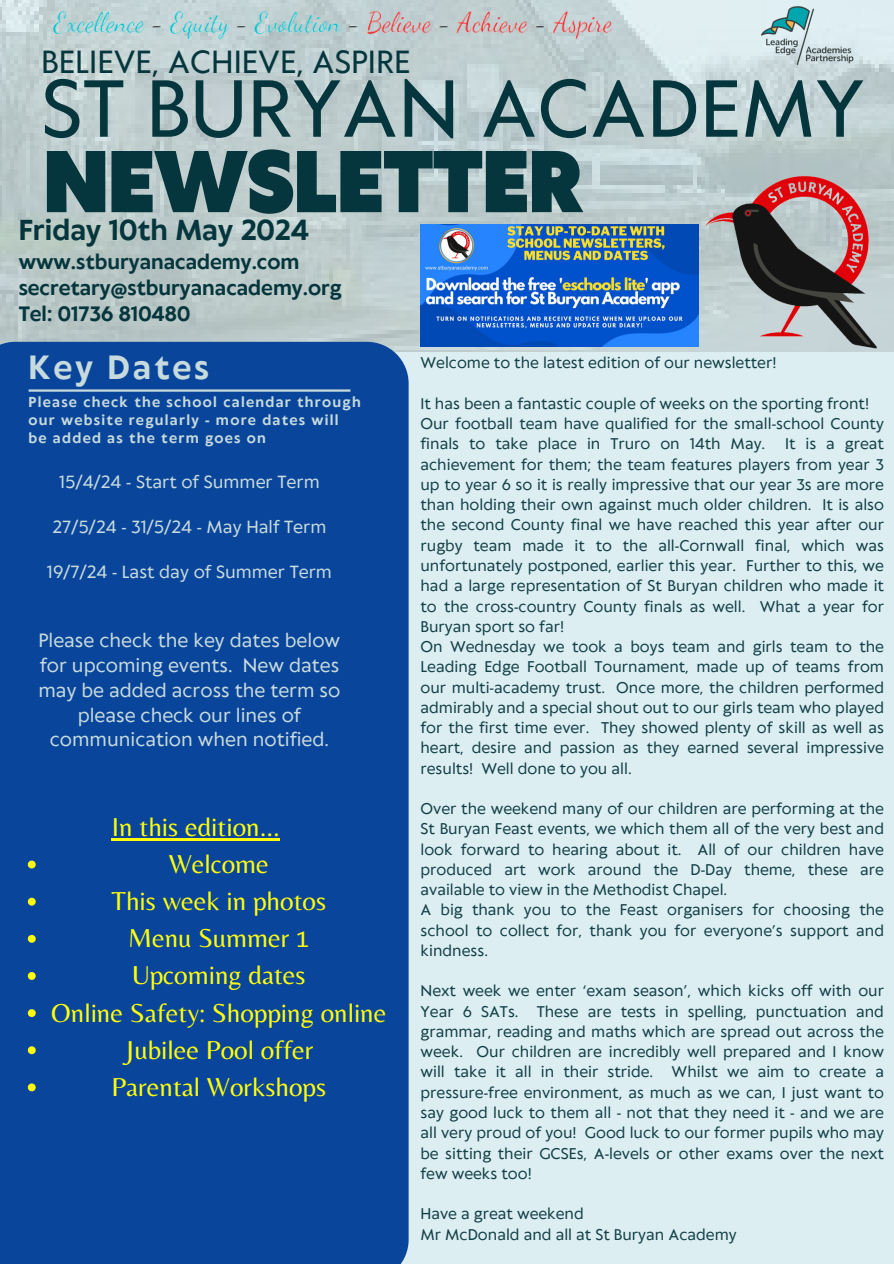
<style>
.page{position:relative;width:894px;height:1264px;background:#fff}
.page>*{position:absolute;margin:0;border:0;box-sizing:border-box;transform-origin:0 0}
.t1{font:900 82.05px "Klein Text";color:#06363d}
.t2{font:75.6px "Klein Text";color:#06363d}
.t3{font:700 31.5px "Klein Text";letter-spacing:.095em;color:#c7dadd}
.t4{font:30px "Klein Text";color:#06363d}
.t5{font:27px "Belleza";color:#fffd0c}
.t6{font:700 27px "Klein Text";color:#06363d}
.t7{font:700 19.5px "Klein Text";color:#06363d}
.t8{font:18px/24.8px "Klein Text";color:#c7dadd;text-align:center}
.t9{font:16.5px "Klein Text";color:#c7dadd}
.t10{font:14.55px/20.2px "Klein Text";color:#134047;text-align:justify}
.t11{font:700 13.5px/18px "Klein Text";letter-spacing:.095em;color:#c7dadd}
</style>
<div class="page">
<div style="left:0;top:0;width:893px;height:1263px;background:#dceef1"></div>
<img style="left:0;top:0;width:893px;height:351px">
<div style="left:0;top:342px;width:408px;height:921px;background:#09469b"></div>
<hr style="left:29px;top:389px;width:321px;height:2px;background:#c7dadd">
<img style="left:47px;top:8px;width:570px;height:35px">
<img style="left:757px;top:0;width:103px;height:70px">
<img style="left:698px;top:162px;width:185px;height:190px">
<img style="left:420px;top:225px;width:278px;height:121px">
<hr style="left:112px;top:838px;width:168px;height:2px;background:#fffd0c">
<svg style="left:28px;top:860px;width:8px;height:8px"></svg>
<svg style="left:28px;top:897px;width:8px;height:8px"></svg>
<svg style="left:28px;top:934px;width:8px;height:8px"></svg>
<svg style="left:28px;top:972px;width:8px;height:7px"></svg>
<svg style="left:28px;top:1009px;width:8px;height:8px"></svg>
<svg style="left:28px;top:1046px;width:8px;height:8px"></svg>
<svg style="left:28px;top:1083px;width:8px;height:8px"></svg>
<p class="t4" style="left:41px;top:47px;width:370px">BELIEVE, ACHIEVE, ASPIRE</p>
<h2 class="t2" style="left:41px;top:70px;width:824px">ST BURYAN ACADEMY</h2>
<h1 class="t1" style="left:44px;top:140px;width:540px">NEWSLETTER</h1>
<h5 class="t6" style="left:19px;top:217px;width:292px">Friday 10th May 2024</h5>
<p class="t7" style="left:19px;top:252px;width:282px">www.stburyanacademy.com</p>
<p class="t7" style="left:19px;top:278px;width:324px">secretary@stburyanacademy.org</p>
<p class="t7" style="left:19px;top:304px;width:173px">Tel: 01736 810480</p>
<p class="t3" style="left:29px;top:351px;width:182px">Key Dates</p>
<p class="t11" style="left:29px;top:394px;width:333px">Please check the school calendar through our website regularly - more dates will<br>be added as the term goes on</p>
<p class="t9" style="left:59px;top:473px;width:262px">15/4/24 - Start of Summer Term</p>
<p class="t9" style="left:53px;top:518px;width:275px">27/5/24 - 31/5/24 - May Half Term</p>
<p class="t9" style="left:47px;top:563px;width:286px">19/7/24 - Last day of Summer Term</p>
<p class="t8" style="left:38px;top:629px;width:303px">Please check the key dates below for upcoming events. New dates may be added across the term so please check our lines of communication when notified.</p>
<p class="t5" style="left:112px;top:810px;width:169px">In this edition...</p>
<p class="t5" style="left:169px;top:847px;width:102px">Welcome</p>
<p class="t5" style="left:111px;top:885px;width:216px">This week in photos</p>
<p class="t5" style="left:128px;top:922px;width:183px">Menu Summer 1</p>
<p class="t5" style="left:132px;top:959px;width:175px">Upcoming dates</p>
<p class="t5" style="left:51px;top:996px;width:336px">Online Safety: Shopping online</p>
<p class="t5" style="left:124px;top:1033px;width:191px">Jubilee Pool offer</p>
<p class="t5" style="left:111px;top:1070px;width:216px">Parental Workshops</p>
<h4 class="t10" style="left:420px;top:354px;width:357px">Welcome to the latest edition of our newsletter!</h4>
<p class="t10" style="left:420px;top:394px;width:450px">It has been a fantastic couple of weeks on the sporting front!</p>
<p class="t10" style="left:420px;top:415px;width:465px">Our football team have qualified for the small-school County finals to take place in Truro on 14th May.</p>
<p class="t10" style="left:420px;top:435px;width:465px;text-indent:364px">It is a great achievement for them; the team features players from year 3 up to year 6 so it is really impressive that our year 3s are more than holding their own against much older children. It is also the second County final we have reached this year after our rugby team made it to the all-Cornwall final, which was unfortunately postponed, earlier this year. Further to this, we had a large representation of St Buryan children who made it to the cross-country County finals as well. What a year for Buryan sport so far!</p>
<p class="t10" style="left:420px;top:637px;width:465px">On Wednesday we took a boys team and girls team to the Leading Edge Football Tournament, made up of teams from our multi-academy trust. Once more, the children performed admirably and a special shout out to our girls team who played for the first time ever. They showed plenty of skill as well as heart, desire and passion as they earned several impressive results! Well done to you all.</p>
<p class="t10" style="left:420px;top:799px;width:465px">Over the weekend many of our children are performing at the St Buryan Feast events, we which them all of the very best and look forward to hearing about it. All of our children have produced art work around the D-Day theme, these are available to view in the Methodist Chapel.</p>
<p class="t10" style="left:420px;top:901px;width:465px">A big thank you to the Feast organisers for choosing the school to collect for, thank you for everyone’s support and kindness.</p>
<h6 class="t10" style="left:420px;top:982px;width:465px">Next week we enter ‘exam season’, which kicks off with our Year 6 SATs. These are tests in spelling, punctuation and grammar, reading and maths which are spread out across the week. Our children are incredibly well prepared and I know will take it all in their stride.</h6>
<h6 class="t10" style="left:420px;top:1063px;width:465px;text-indent:251px">Whilst we aim to create a pressure-free environment, as much as we can, I just want to say good luck to them all - not that they need it - and we are all very proud of you! Good luck to our former pupils who may be sitting their GCSEs, A-levels or other exams over the next few weeks too!</h6>
<p class="t10" style="left:420px;top:1204px;width:165px">Have a great weekend</p>
<p class="t10" style="left:420px;top:1225px;width:317px">Mr McDonald and all at St Buryan Academy</p>
</div>
